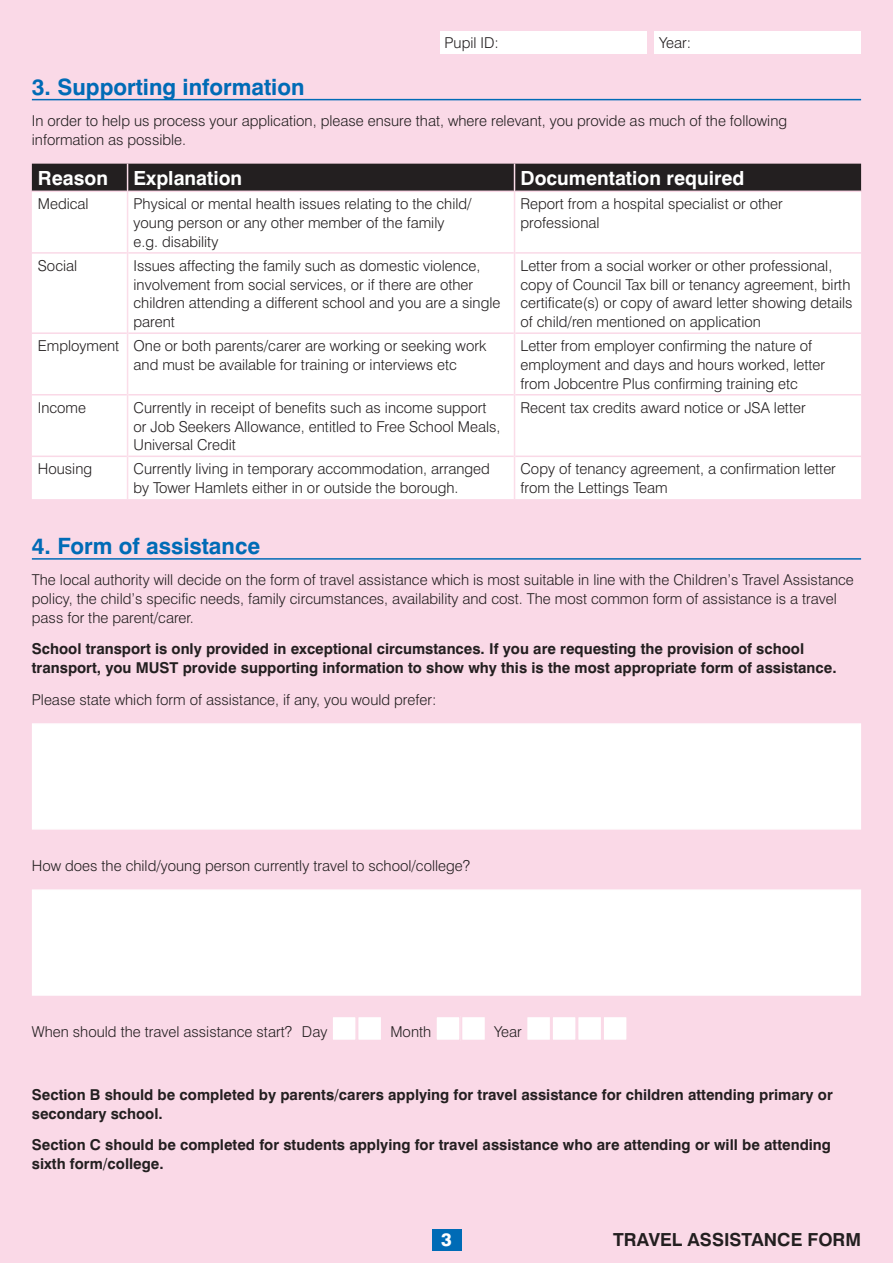
<style>
.page{position:relative;width:893px;height:1263px;background:#fad9e7}
.page>*{position:absolute;margin:0;border:0;box-sizing:border-box;transform-origin:0 0}
.FORM_-_sections__blu{font:700 22.5px "Swiss 721 BT";color:#006bb6}
.FORM_-_secondary_hea{font:700 19.5px "Swiss 721 BT";color:#fff}
.t1{font:700 18px "Swiss 721 BT";color:#231f20}
.t2{font:800 18px "Swiss 721 BT";color:#fff}
.FORM_-_body_general{font:300 15px/18.8px "Swiss 721 BT";color:#231f20}
.FORM_-_body_with_rig{font:300 15px/18.8px "Swiss 721 BT";color:#231f20}
.FORM_-_body_with_rig-2{font:700 15px/18.8px "Swiss 721 BT";color:#231f20}
</style>
<div class="page">
<div style="left:432px;top:1229px;width:29px;height:21px;background:#006bb6"></div>
<div style="left:655px;top:32px;width:206px;height:22px;background:#fff"></div>
<div style="left:440px;top:32px;width:206px;height:22px;background:#fff"></div>
<hr style="left:32px;top:99px;width:829px;height:1px;background:#006bb6">
<hr style="left:32px;top:558px;width:829px;height:2px;background:#006bb6">
<div style="left:32px;top:192px;width:829px;height:307px;background:#fff"></div>
<hr style="left:32px;top:252px;width:95px;height:2px;background:#fad9e7">
<hr style="left:128px;top:252px;width:386px;height:2px;background:#fad9e7">
<hr style="left:515px;top:252px;width:346px;height:2px;background:#fad9e7">
<hr style="left:32px;top:332px;width:95px;height:2px;background:#fad9e7">
<hr style="left:128px;top:332px;width:386px;height:2px;background:#fad9e7">
<hr style="left:515px;top:332px;width:346px;height:2px;background:#fad9e7">
<hr style="left:32px;top:394px;width:95px;height:1px;background:#fad9e7">
<hr style="left:128px;top:394px;width:386px;height:1px;background:#fad9e7">
<hr style="left:515px;top:394px;width:346px;height:1px;background:#fad9e7">
<hr style="left:32px;top:456px;width:95px;height:1px;background:#fad9e7">
<hr style="left:128px;top:456px;width:386px;height:1px;background:#fad9e7">
<hr style="left:515px;top:456px;width:346px;height:1px;background:#fad9e7">
<div style="left:32px;top:164px;width:829px;height:27px;background:#231f20"></div>
<hr style="left:127px;top:191px;width:1px;height:62px;background:#fbdde9">
<hr style="left:514px;top:191px;width:1px;height:62px;background:#fbdde9">
<hr style="left:127px;top:253px;width:1px;height:80px;background:#fbdde9">
<hr style="left:514px;top:253px;width:1px;height:80px;background:#fbdde9">
<hr style="left:127px;top:333px;width:1px;height:62px;background:#fbdde9">
<hr style="left:514px;top:333px;width:1px;height:62px;background:#fbdde9">
<hr style="left:127px;top:395px;width:1px;height:61px;background:#fbdde9">
<hr style="left:514px;top:395px;width:1px;height:61px;background:#fbdde9">
<hr style="left:127px;top:456px;width:1px;height:43px;background:#fbdde9">
<hr style="left:514px;top:456px;width:1px;height:43px;background:#fbdde9">
<div style="left:32px;top:723px;width:829px;height:107px;background:#fff;border:2px solid #fff"></div>
<div style="left:32px;top:889px;width:829px;height:107px;background:#fff;border:2px solid #fff"></div>
<div style="left:332px;top:1016px;width:24px;height:24px;background:#fff"></div>
<div style="left:331px;top:1016px;width:26px;height:25px;border:2px solid #fad9e7"></div>
<div style="left:357px;top:1016px;width:25px;height:25px;background:#fff;border:2px solid #fad9e7"></div>
<div style="left:436px;top:1016px;width:24px;height:24px;background:#fff"></div>
<div style="left:435px;top:1016px;width:26px;height:25px;border:2px solid #fad9e7"></div>
<div style="left:461px;top:1016px;width:25px;height:25px;background:#fff;border:2px solid #fad9e7"></div>
<div style="left:527px;top:1016px;width:24px;height:24px;background:#fff"></div>
<div style="left:526px;top:1016px;width:25px;height:25px;border:2px solid #fad9e7"></div>
<div style="left:551px;top:1016px;width:26px;height:25px;background:#fff;border:2px solid #fad9e7"></div>
<div style="left:578px;top:1016px;width:24px;height:24px;background:#fff"></div>
<div style="left:577px;top:1016px;width:25px;height:25px;border:2px solid #fad9e7"></div>
<div style="left:602px;top:1016px;width:26px;height:25px;background:#fff;border:2px solid #fad9e7"></div>
<p class="FORM_-_body_with_rig" style="left:444px;top:33px;width:56px">Pupil ID:</p>
<p class="FORM_-_body_with_rig" style="left:659px;top:33px;width:33px">Year:</p>
<p class="FORM_-_sections__blu" style="left:32px;top:73px;width:274px">3. Supporting information</p>
<p class="FORM_-_body_with_rig" style="left:32px;top:111px;width:757px">In order to help us process your application, please ensure that, where relevant, you provide as much of the following information as possible.</p>
<p class="FORM_-_secondary_hea" style="left:38px;top:166px;width:72px">Reason</p>
<p class="FORM_-_secondary_hea" style="left:134px;top:166px;width:110px">Explanation</p>
<p class="FORM_-_secondary_hea" style="left:520px;top:166px;width:226px">Documentation required</p>
<p class="FORM_-_body_general" style="left:38px;top:195px;width:52px">Medical</p>
<p class="FORM_-_body_general" style="left:134px;top:195px;width:340px">Physical or mental health issues relating to the child/ young person or any other member of the family e.g. disability</p>
<p class="FORM_-_body_general" style="left:520px;top:195px;width:264px">Report from a hospital specialist or other professional</p>
<p class="FORM_-_body_general" style="left:38px;top:256px;width:41px">Social</p>
<p class="FORM_-_body_general" style="left:134px;top:256px;width:368px">Issues affecting the family such as domestic violence, involvement from social services, or if there are other children attending a different school and you are a single parent</p>
<p class="FORM_-_body_general" style="left:520px;top:256px;width:334px">Letter from a social worker or other professional, copy of Council Tax bill or tenancy agreement, birth certificate(s) or copy of award letter showing details of child/ren mentioned on application</p>
<p class="FORM_-_body_general" style="left:38px;top:336px;width:83px">Employment</p>
<p class="FORM_-_body_general" style="left:134px;top:336px;width:354px">One or both parents/carer are working or seeking work and must be available for training or interviews etc</p>
<p class="FORM_-_body_general" style="left:520px;top:336px;width:306px">Letter from employer confirming the nature of employment and days and hours worked, letter from Jobcentre Plus confirming training etc</p>
<p class="FORM_-_body_general" style="left:38px;top:398px;width:50px">Income</p>
<p class="FORM_-_body_general" style="left:134px;top:398px;width:368px">Currently in receipt of benefits such as income support or Job Seekers Allowance, entitled to Free School Meals,<br>Universal Credit</p>
<p class="FORM_-_body_general" style="left:520px;top:398px;width:287px">Recent tax credits award notice or JSA letter</p>
<p class="FORM_-_body_general" style="left:38px;top:459px;width:56px">Housing</p>
<p class="FORM_-_body_general" style="left:134px;top:459px;width:358px">Currently living in temporary accommodation, arranged by Tower Hamlets either in or outside the borough.</p>
<p class="FORM_-_body_general" style="left:520px;top:459px;width:317px">Copy of tenancy agreement, a confirmation letter from the Lettings Team</p>
<p class="FORM_-_sections__blu" style="left:32px;top:532px;width:230px">4. Form of assistance</p>
<p class="FORM_-_body_with_rig" style="left:32px;top:570px;width:823px">The local authority will decide on the form of travel assistance which is most suitable in line with the Children’s Travel Assistance policy, the child’s specific needs, family circumstances, availability and cost. The most common form of assistance is a travel pass for the parent/carer.</p>
<p class="FORM_-_body_with_rig-2" style="left:32px;top:639px;width:806px">School transport is only provided in exceptional circumstances. If you are requesting the provision of school transport, you MUST provide supporting information to show why this is the most appropriate form of assistance.</p>
<p class="FORM_-_body_with_rig" style="left:32px;top:690px;width:406px">Please state which form of assistance, if any, you would prefer:</p>
<p class="FORM_-_body_with_rig" style="left:32px;top:856px;width:440px">How does the child/young person currently travel to school/college?</p>
<p class="FORM_-_body_general" style="left:32px;top:1022px;width:297px">When should the travel assistance start? Day</p>
<p class="FORM_-_body_general" style="left:390px;top:1022px;width:42px">Month</p>
<p class="FORM_-_body_general" style="left:494px;top:1022px;width:29px">Year</p>
<p class="FORM_-_body_with_rig-2" style="left:32px;top:1085px;width:802px">Section B should be completed by parents/carers applying for travel assistance for children attending primary or secondary school.</p>
<p class="FORM_-_body_with_rig-2" style="left:32px;top:1135px;width:801px">Section C should be completed for students applying for travel assistance who are attending or will be attending sixth form/college.</p>
<p class="t2" style="left:441px;top:1229px;width:12px">3</p>
<p class="t1" style="left:613px;top:1228px;width:249px">TRAVEL ASSISTANCE FORM</p>
</div>
